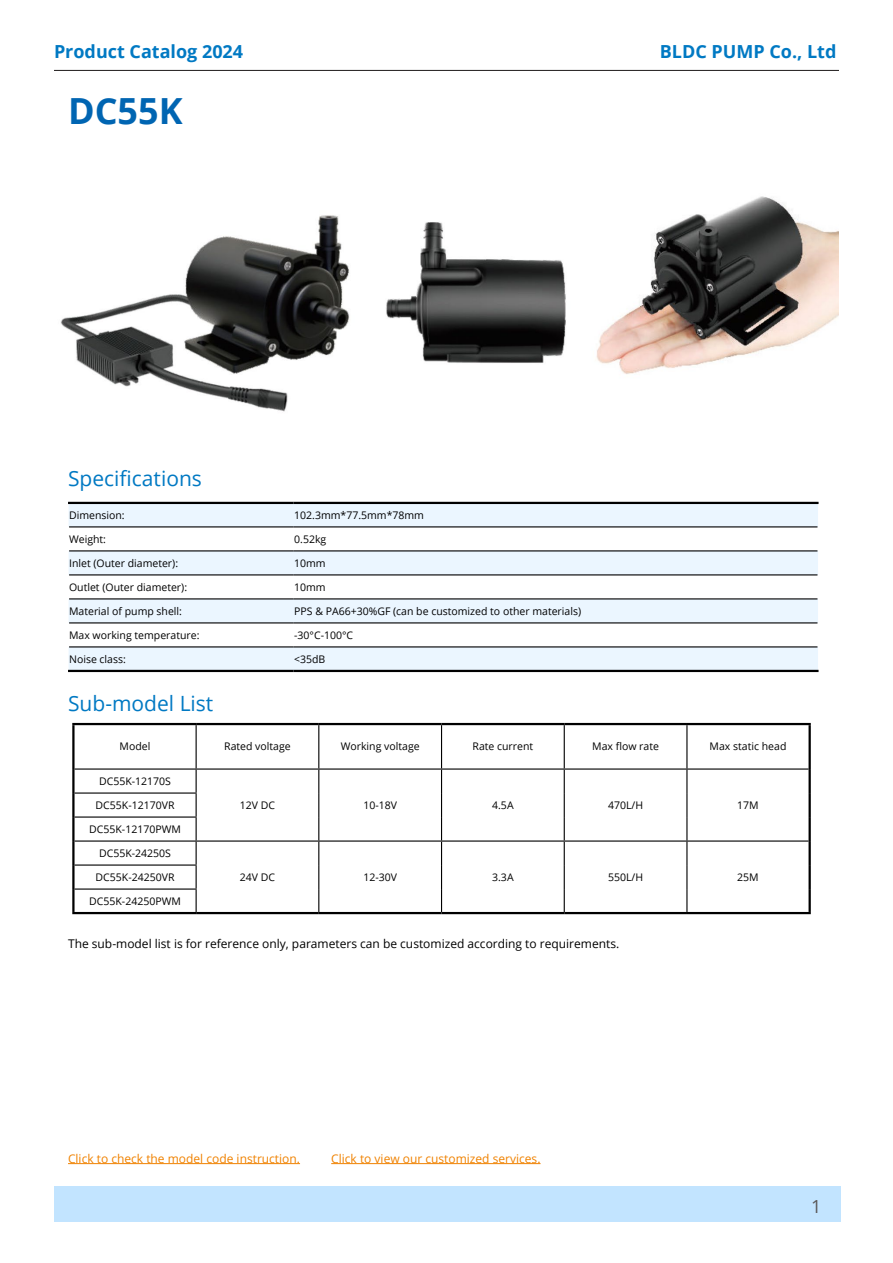
<style>
.page{position:relative;width:893px;height:1263px;background:#fff}
.page>*{position:absolute;margin:0;border:0;box-sizing:border-box;transform-origin:0 0}
.t1{font:700 36px "Open Sans";color:#0065b2}
.t2{font:21px "Open Sans";color:#0079c3}
.t3{font:700 18px "Open Sans";color:#0079c3}
.t4{font:18px "Open Sans";color:#595757}
.t5{font:12px "Open Sans";color:#000}
.t6{font:12px "Open Sans";color:#f08200}
.t7{font:10.5px "Open Sans";color:#000}
</style>
<div class="page">
<div style="left:55px;top:1186px;width:786px;height:36px;background:#c2e4ff"></div>
<hr style="left:54px;top:70px;width:785px;height:1px;background:#1d1a1a">
<hr style="left:68px;top:1163px;width:232px;height:1px;background:#f08200">
<hr style="left:331px;top:1163px;width:209px;height:1px;background:#f08200">
<img style="left:60px;top:196px;width:778px;height:216px">
<hr style="left:72px;top:725px;width:3px;height:44px;background:#000">
<hr style="left:196px;top:725px;width:1px;height:43px;background:#000">
<hr style="left:318px;top:725px;width:1px;height:43px;background:#000">
<hr style="left:441px;top:725px;width:1px;height:43px;background:#000">
<hr style="left:564px;top:725px;width:1px;height:43px;background:#000">
<hr style="left:686px;top:725px;width:1px;height:43px;background:#000">
<hr style="left:72px;top:723px;width:124px;height:2px;background:#000">
<hr style="left:196px;top:723px;width:123px;height:2px;background:#000">
<hr style="left:319px;top:723px;width:123px;height:2px;background:#000">
<hr style="left:442px;top:723px;width:122px;height:2px;background:#000">
<hr style="left:564px;top:723px;width:123px;height:2px;background:#000">
<hr style="left:687px;top:723px;width:124px;height:2px;background:#000">
<hr style="left:808px;top:725px;width:3px;height:44px;background:#000">
<hr style="left:72px;top:769px;width:3px;height:24px;background:#000">
<hr style="left:808px;top:769px;width:3px;height:24px;background:#000">
<hr style="left:808px;top:793px;width:3px;height:24px;background:#000">
<hr style="left:808px;top:817px;width:3px;height:24px;background:#000">
<hr style="left:72px;top:793px;width:3px;height:24px;background:#000">
<hr style="left:72px;top:817px;width:3px;height:24px;background:#000">
<hr style="left:72px;top:841px;width:3px;height:24px;background:#000">
<svg style="left:318px;top:770px;width:1px;height:142px"></svg>
<svg style="left:441px;top:770px;width:1px;height:142px"></svg>
<svg style="left:564px;top:770px;width:1px;height:142px"></svg>
<svg style="left:686px;top:770px;width:1px;height:142px"></svg>
<hr style="left:808px;top:841px;width:3px;height:24px;background:#000">
<hr style="left:808px;top:865px;width:3px;height:24px;background:#000">
<hr style="left:808px;top:889px;width:3px;height:23px;background:#000">
<hr style="left:72px;top:865px;width:3px;height:24px;background:#000">
<hr style="left:72px;top:889px;width:3px;height:23px;background:#000">
<hr style="left:75px;top:768px;width:121px;height:2px;background:#000">
<hr style="left:196px;top:768px;width:123px;height:2px;background:#000">
<hr style="left:319px;top:768px;width:123px;height:2px;background:#000">
<hr style="left:442px;top:768px;width:122px;height:2px;background:#000">
<hr style="left:564px;top:768px;width:123px;height:2px;background:#000">
<hr style="left:687px;top:768px;width:121px;height:2px;background:#000">
<hr style="left:75px;top:792px;width:122px;height:2px;background:#000">
<hr style="left:75px;top:816px;width:122px;height:2px;background:#000">
<hr style="left:75px;top:840px;width:121px;height:2px;background:#000">
<hr style="left:196px;top:840px;width:123px;height:2px;background:#000">
<hr style="left:319px;top:840px;width:123px;height:2px;background:#000">
<hr style="left:442px;top:840px;width:122px;height:2px;background:#000">
<hr style="left:564px;top:840px;width:123px;height:2px;background:#000">
<hr style="left:687px;top:840px;width:121px;height:2px;background:#000">
<hr style="left:75px;top:864px;width:122px;height:2px;background:#000">
<hr style="left:75px;top:888px;width:122px;height:2px;background:#000">
<hr style="left:72px;top:912px;width:124px;height:2px;background:#000">
<hr style="left:196px;top:912px;width:123px;height:2px;background:#000">
<hr style="left:319px;top:912px;width:123px;height:2px;background:#000">
<hr style="left:442px;top:912px;width:122px;height:2px;background:#000">
<hr style="left:564px;top:912px;width:123px;height:2px;background:#000">
<hr style="left:687px;top:912px;width:124px;height:2px;background:#000">
<svg style="left:196px;top:770px;width:1px;height:142px"></svg>
<svg style="left:69px;top:504px;width:749px;height:166px;fill:#ebf6ff"></svg>
<hr style="left:68px;top:502px;width:226px;height:2px;background:#000">
<hr style="left:294px;top:502px;width:524px;height:2px;background:#000">
<hr style="left:69px;top:526px;width:225px;height:1px;background:#000">
<hr style="left:294px;top:526px;width:523px;height:1px;background:#000">
<hr style="left:69px;top:550px;width:225px;height:1px;background:#000">
<hr style="left:294px;top:550px;width:523px;height:1px;background:#000">
<hr style="left:69px;top:574px;width:225px;height:1px;background:#000">
<hr style="left:294px;top:574px;width:523px;height:1px;background:#000">
<hr style="left:69px;top:598px;width:225px;height:1px;background:#000">
<hr style="left:294px;top:598px;width:523px;height:1px;background:#000">
<hr style="left:69px;top:622px;width:225px;height:1px;background:#000">
<hr style="left:294px;top:622px;width:523px;height:1px;background:#000">
<hr style="left:69px;top:646px;width:225px;height:1px;background:#000">
<hr style="left:294px;top:646px;width:523px;height:1px;background:#000">
<hr style="left:68px;top:670px;width:226px;height:2px;background:#000">
<hr style="left:294px;top:670px;width:524px;height:2px;background:#000">
<h3 class="t3" style="left:54px;top:39px;width:191px">Product Catalog 2024</h3>
<h3 class="t3" style="left:660px;top:39px;width:178px">BLDC PUMP Co., Ltd</h3>
<h1 class="t1" style="left:68px;top:86px;width:116px">DC55K</h1>
<h2 class="t2" style="left:68px;top:464px;width:135px">Specifications</h2>
<p class="t7" style="left:69px;top:508px;width:57px">Dimension:</p>
<p class="t7" style="left:294px;top:508px;width:131px">102.3mm*77.5mm*78mm</p>
<p class="t7" style="left:69px;top:532px;width:38px">Weight:</p>
<p class="t7" style="left:294px;top:532px;width:34px">0.52kg</p>
<p class="t7" style="left:69px;top:556px;width:111px">Inlet (Outer diameter):</p>
<p class="t7" style="left:294px;top:556px;width:33px">10mm</p>
<p class="t7" style="left:69px;top:580px;width:120px">Outlet (Outer diameter):</p>
<p class="t7" style="left:294px;top:580px;width:33px">10mm</p>
<p class="t7" style="left:69px;top:604px;width:114px">Material of pump shell:</p>
<p class="t7" style="left:294px;top:604px;width:288px">PPS &amp; PA66+30%GF (can be customized to other materials)</p>
<p class="t7" style="left:69px;top:628px;width:132px">Max working temperature:</p>
<p class="t7" style="left:294px;top:628px;width:61px">-30°C-100°C</p>
<p class="t7" style="left:69px;top:652px;width:58px">Noise class:</p>
<p class="t7" style="left:294px;top:652px;width:33px">&lt;35dB</p>
<h2 class="t2" style="left:68px;top:689px;width:147px">Sub-model List</h2>
<p class="t7" style="left:120px;top:739px;width:32px">Model</p>
<p class="t7" style="left:224px;top:739px;width:68px">Rated voltage</p>
<p class="t7" style="left:341px;top:739px;width:80px">Working voltage</p>
<p class="t7" style="left:473px;top:739px;width:62px">Rate current</p>
<p class="t7" style="left:592px;top:739px;width:68px">Max flow rate</p>
<p class="t7" style="left:710px;top:739px;width:78px">Max static head</p>
<p class="t7" style="left:99px;top:774px;width:73px">DC55K-12170S</p>
<p class="t7" style="left:96px;top:798px;width:80px">DC55K-12170VR</p>
<p class="t7" style="left:240px;top:798px;width:37px">12V DC</p>
<p class="t7" style="left:363px;top:798px;width:35px">10-18V</p>
<p class="t7" style="left:492px;top:798px;width:23px">4.5A</p>
<p class="t7" style="left:608px;top:798px;width:37px">470L/H</p>
<p class="t7" style="left:737px;top:798px;width:23px">17M</p>
<p class="t7" style="left:89px;top:822px;width:93px">DC55K-12170PWM</p>
<p class="t7" style="left:99px;top:846px;width:73px">DC55K-24250S</p>
<p class="t7" style="left:96px;top:870px;width:80px">DC55K-24250VR</p>
<p class="t7" style="left:240px;top:870px;width:37px">24V DC</p>
<p class="t7" style="left:363px;top:870px;width:35px">12-30V</p>
<p class="t7" style="left:492px;top:870px;width:23px">3.3A</p>
<p class="t7" style="left:608px;top:870px;width:37px">550L/H</p>
<p class="t7" style="left:737px;top:870px;width:23px">25M</p>
<p class="t7" style="left:89px;top:894px;width:93px">DC55K-24250PWM</p>
<p class="t5" style="left:68px;top:935px;width:553px">The sub-model list is for reference only, parameters can be customized according to requirements.</p>
<p class="t6" style="left:68px;top:1150px;width:234px">Click to check the model code instruction.</p>
<p class="t6" style="left:331px;top:1150px;width:211px">Click to view our customized services.</p>
<h3 class="t4" style="left:811px;top:1194px;width:12px">1</h3>
</div>
